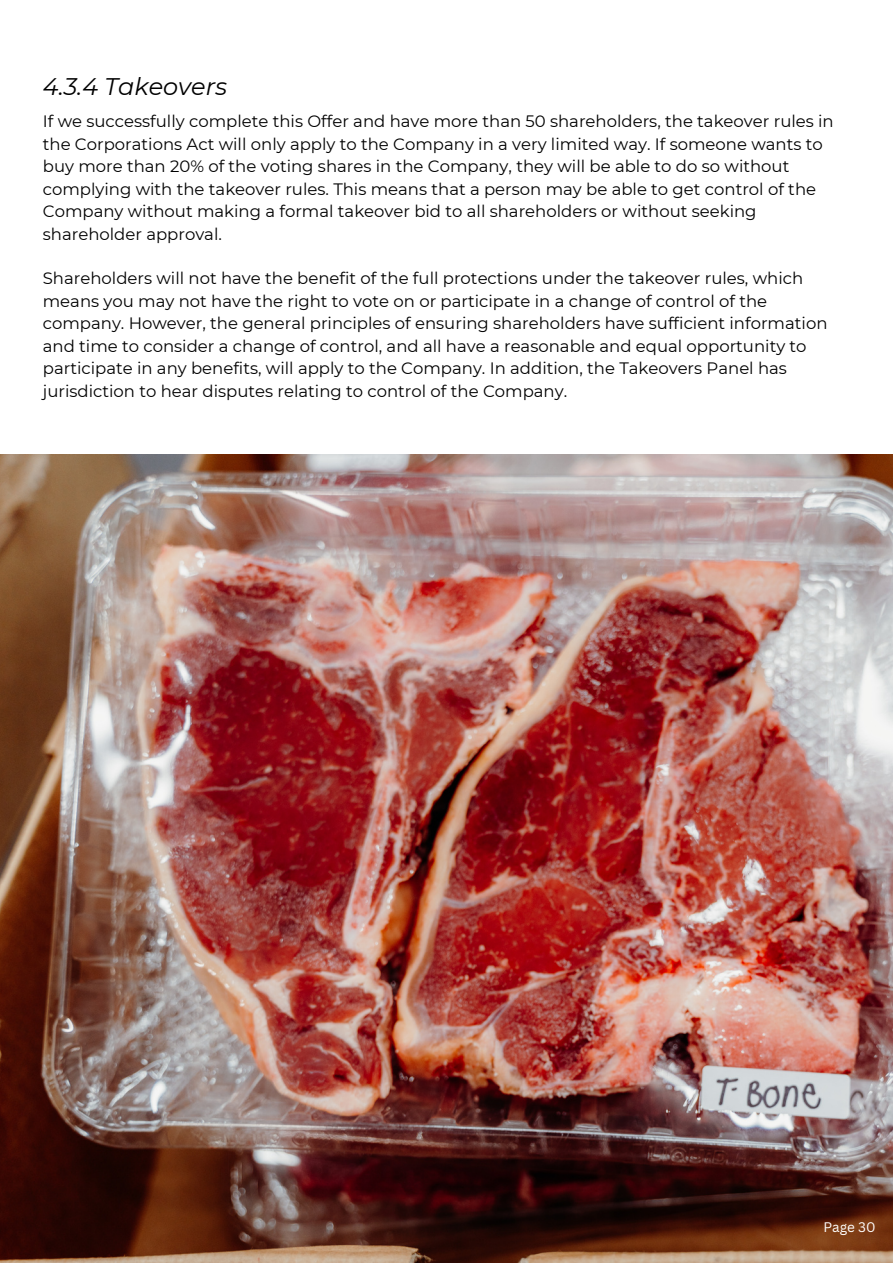
<style>
.page{position:relative;width:893px;height:1264px;background:#fff}
.page>*{position:absolute;margin:0;border:0;box-sizing:border-box;transform-origin:0 0}
.t1{font:italic 24px "Montserrat";color:#000}
.t2{font:16.5px/22.5px "Montserrat";color:#000}
.t3{font:13.5px "Canva Sans";color:#fff}
</style>
<div class="page">
<img style="left:0;top:454px;width:892px;height:808px">
<h1 class="t1" style="left:43px;top:72px;width:186px">4.3.4 Takeovers</h1>
<p class="t2" style="left:43px;top:110px;width:792px">If we successfully complete this Offer and have more than 50 shareholders, the takeover rules in the Corporations Act will only apply to the Company in a very limited way. If someone wants to buy more than 20% of the voting shares in the Company, they will be able to do so without complying with the takeover rules. This means that a person may be able to get control of the Company without making a formal takeover bid to all shareholders or without seeking shareholder approval.</p>
<p class="t2" style="left:43px;top:267px;width:786px">Shareholders will not have the benefit of the full protections under the takeover rules, which means you may not have the right to vote on or participate in a change of control of the company. However, the general principles of ensuring shareholders have sufficient information and time to consider a change of control, and all have a reasonable and equal opportunity to participate in any benefits, will apply to the Company. In addition, the Takeovers Panel has jurisdiction to hear disputes relating to control of the Company.</p>
<p class="t3" style="left:823px;top:1217px;width:54px">Page 30</p>
</div>
